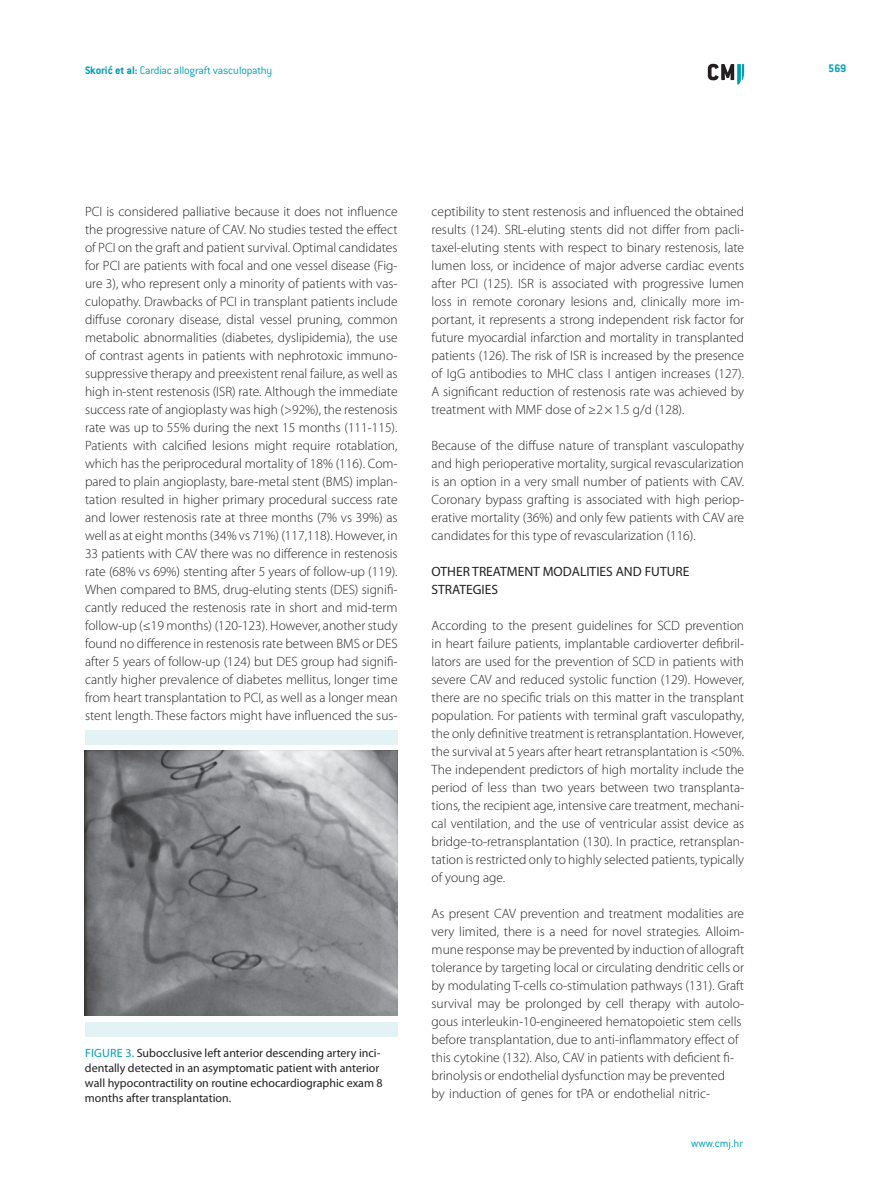
<style>
.page{position:relative;width:893px;height:1191px;background:#fff}
.page>*{position:absolute;margin:0;border:0;box-sizing:border-box;transform-origin:0 0}
.t1{font:300 13.5px/18px "Myriad Pro";color:#231f20;text-align:justify}
.t2{font:13.5px "Myriad Pro";color:#231f20}
.t3{font:12px/15px "Myriad Pro";color:#231f20}
.t4{font:300 12px "ITC Conduit LTCE";letter-spacing:-.01em;color:#009fb4}
.t5{font:700 12px "ITC Conduit LTCE";color:#009fb4}
.s1{font-weight:700}
.s2{color:#009fb4}
</style>
<div class="page">
<svg style="left:708px;top:64px;width:36px;height:21px"></svg>
<img style="left:84px;top:751px;width:314px;height:264px">
<div style="left:85px;top:730px;width:312px;height:15px;background:#e2f2f5"></div>
<div style="left:85px;top:1022px;width:312px;height:14px;background:#e2f2f5"></div>
<p class="t4" style="left:85px;top:63px;width:189px"><span class="s1">Skorić et al:</span> Cardiac allograft vasculopathy</p>
<p class="t5" style="left:828px;top:61px;width:20px">569</p>
<p class="t1" style="left:85px;top:202px;width:314px">PCI is considered palliative because it does not influence the progressive nature of CAV. No studies tested the effect of PCI on the graft and patient survival. Optimal candidates for PCI are patients with focal and one vessel disease (Fig&shy;ure 3), who represent only a minority of patients with vas&shy;culopathy. Drawbacks of PCI in transplant patients include diffuse coronary disease, distal vessel pruning, common metabolic abnormalities (diabetes, dyslipidemia), the use of contrast agents in patients with nephrotoxic immuno&shy;suppressive therapy and preexistent renal failure, as well as high in-stent restenosis (ISR) rate. Although the immediate success rate of angioplasty was high (&gt;92%), the restenosis rate was up to 55% during the next 15 months (111-115).<br>Patients with calcified lesions might require rotablation, which has the periprocedural mortality of 18% (116). Com&shy;pared to plain angioplasty, bare-metal stent (BMS) implan&shy;tation resulted in higher primary procedural success rate and lower restenosis rate at three months (7% vs 39%) as well as at eight months (34% vs 71%) (117,118). However, in 33 patients with CAV there was no difference in restenosis rate (68% vs 69%) stenting after 5 years of follow-up (119).<br>When compared to BMS, drug-eluting stents (DES) signifi&shy;cantly reduced the restenosis rate in short and mid-term follow-up (≤19 months) (120-123). However, another study found no difference in restenosis rate between BMS or DES after 5 years of follow-up (124) but DES group had signifi&shy;cantly higher prevalence of diabetes mellitus, longer time from heart transplantation to PCI, as well as a longer mean stent length. These factors might have influenced the sus-</p>
<p class="t1" style="left:432px;top:202px;width:314px">ceptibility to stent restenosis and influenced the obtained results (124). SRL-eluting stents did not differ from pacli&shy;taxel-eluting stents with respect to binary restenosis, late lumen loss, or incidence of major adverse cardiac events after PCI (125). ISR is associated with progressive lumen loss in remote coronary lesions and, clinically more im&shy;portant, it represents a strong independent risk factor for future myocardial infarction and mortality in transplanted patients (126). The risk of ISR is increased by the presence of IgG antibodies to MHC class I antigen increases (127).<br>A significant reduction of restenosis rate was achieved by treatment with MMF dose of ≥2×1.5 g/d (128).</p>
<p class="t1" style="left:432px;top:436px;width:314px">Because of the diffuse nature of transplant vasculopathy and high perioperative mortality, surgical revascularization is an option in a very small number of patients with CAV.<br>Coronary bypass grafting is associated with high periop&shy;erative mortality (36%) and only few patients with CAV are candidates for this type of revascularization (116).</p>
<p class="t2" style="left:432px;top:563px;width:95px">OTHER TREATMENT</p>
<p class="t2" style="left:543px;top:563px;width:117px">MODALITIES AND FUTURE</p>
<p class="t2" style="left:432px;top:581px;width:68px">STRATEGIES</p>
<p class="t1" style="left:432px;top:616px;width:314px">According to the present guidelines for SCD prevention in heart failure patients, implantable cardioverter defibril&shy;lators are used for the prevention of SCD in patients with severe CAV and reduced systolic function (129). However, there are no specific trials on this matter in the transplant population. For patients with terminal graft vasculopathy, the only definitive treatment is retransplantation. However, the survival at 5 years after heart retransplantation is &lt;50%.<br>The independent predictors of high mortality include the period of less than two years between two transplanta&shy;tions, the recipient age, intensive care treatment, mechani&shy;cal ventilation, and the use of ventricular assist device as bridge-to-retransplantation (130). In practice, retransplan&shy;tation is restricted only to highly selected patients, typically of young age.</p>
<p class="t1" style="left:432px;top:904px;width:314px;text-align:left">As present CAV prevention and treatment modalities are very limited, there is a need for novel strategies. Alloim&shy;mune response may be prevented by induction of allograft tolerance by targeting local or circulating dendritic cells or by modulating T-cells co-stimulation pathways (131). Graft survival may be prolonged by cell therapy with autolo&shy;gous interleukin-10-engineered hematopoietic stem cells before transplantation, due to anti-inflammatory effect of this cytokine (132). Also, CAV in patients with deficient fi&shy;brinolysis or endothelial dysfunction may be prevented<br>by induction of genes for tPA or endothelial nitric-</p>
<p class="t3" style="left:85px;top:1045px;width:299px"><span class="s2">Fig ure 3.</span> Subocclusive left anterior descending artery inci&shy;dentally detected in an asymptomatic patient with anterior wall hypocontractility on routine echocardiographic exam 8 months after transplantation.</p>
<p class="t4" style="left:691px;top:1136px;width:54px">www.cmj.hr</p>
</div>
